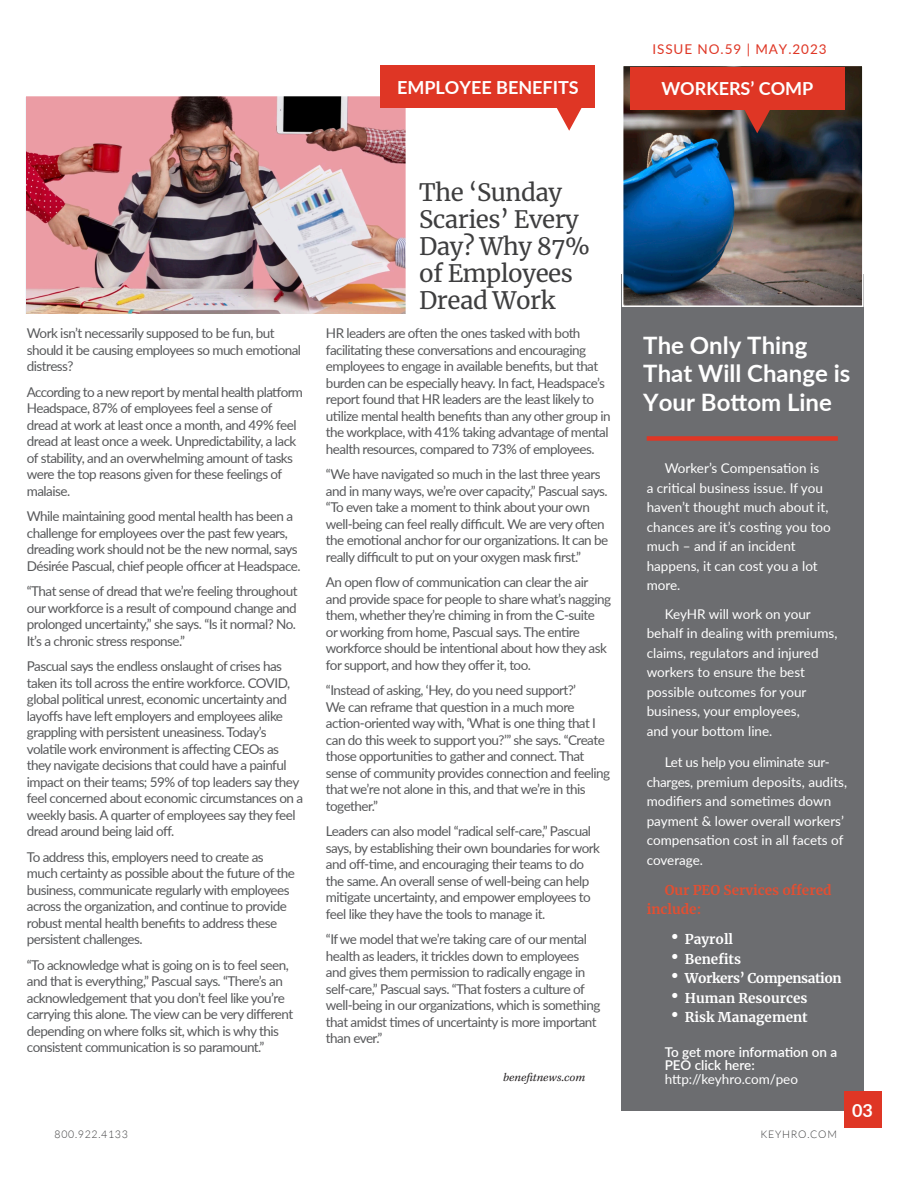
<style>
.page{position:relative;width:918px;height:1188px;background:#fff}
.page>*{position:absolute;margin:0;border:0;box-sizing:border-box;transform-origin:0 0}
.Title_2{font:24px/27px "Merriweather";letter-spacing:-.02em;color:#3e3e3f}
.Insert_another_title{font:700 24px/28.5px "Lato";color:#fff}
.t1{font:700 18px "Lato";color:#fff}
.Paragraph___tab{font:13.5px/16.5px "Lato";letter-spacing:-.04em;color:#57585a}
.Paragraph___tab-2{font:13.5px/19.5px "Lato";color:#fff}
.Paragraph___tab-3{font:700 13.5px "Merriweather";color:#fff}
.Paragraph___tab-4{font:600 13.5px "Lato";color:#fff}
.Paragraph___tab-5{font:700 13.5px/19.5px "Merriweather";color:#e24f32}
.Paragraph___tab-6{font:700 13.5px "Merriweather";letter-spacing:-.03em;color:#fff}
.t2{font:13.5px "Lato";letter-spacing:.07em;color:#df3625}
.Newsletter{font:12px "Kepl MM It 385 575 8";color:#231f20}
.t3{font:300 10.5px "Lato";letter-spacing:.07em;color:#3e3e3f}
.s1{font-size:22.5px}
</style>
<div class="page">
<div style="left:622px;top:274px;width:242px;height:837px;background:#6c6d70"></div>
<div style="left:844px;top:1091px;width:37px;height:37px;background:#df3625"></div>
<img style="left:27px;top:98px;width:377px;height:214px">
<div style="left:24px;top:95px;width:383px;height:220px;border:2px solid #fff"></div>
<img style="left:625px;top:68px;width:236px;height:236px">
<div style="left:622px;top:65px;width:242px;height:242px;border:2px solid #fff"></div>
<div style="left:647px;top:436px;width:191px;height:5px;background:#df3625"></div>
<div style="left:381px;top:65px;width:214px;height:43px;background:#df3625"></div>
<div style="left:630px;top:67px;width:214px;height:42px;background:#df3625"></div>
<svg style="left:557px;top:108px;width:25px;height:23px"></svg>
<svg style="left:741px;top:109px;width:32px;height:24px"></svg>
<p class="t2" style="left:652px;top:39px;width:176px">ISSUE NO.59 | MAY.2023</p>
<p class="t1" style="left:397px;top:74px;width:183px">EMPLOYEE BENEFITS</p>
<p class="t1" style="left:661px;top:76px;width:154px">WORKERS’ COMP</p>
<p class="Paragraph___tab" style="left:27px;top:325px;width:276px">Work isn’t necessarily supposed to be fun, but should it be causing employees so much emotional distress?</p>
<p class="Paragraph___tab" style="left:27px;top:383px;width:278px">According to a new report by mental health platform Headspace, 87% of employees feel a sense of dread at work at least once a month, and 49% feel dread at least once a week. Unpredictability, a lack of stability, and an overwhelming amount of tasks were the top reasons given for these feelings of malaise.</p>
<p class="Paragraph___tab" style="left:27px;top:508px;width:275px">While maintaining good mental health has been a challenge for employees over the past few years, dreading work should not be the new normal, says Désirée Pascual, chief people officer at Headspace.</p>
<p class="Paragraph___tab" style="left:27px;top:583px;width:272px;text-align:justify">“That sense of dread that we’re feeling throughout our workforce is a result of compound change and prolonged uncertainty,” she says. “Is it normal? No.<br>It’s a chronic stress response.”</p>
<p class="Paragraph___tab" style="left:27px;top:658px;width:278px">Pascual says the endless onslaught of crises has taken its toll across the entire workforce. COVID, global political unrest, economic uncertainty and layoffs have left employers and employees alike grappling with persistent uneasiness. Today’s volatile work environment is affecting CEOs as they navigate decisions that could have a painful impact on their teams; 59% of top leaders say they feel concerned about economic circumstances on a weekly basis. A quarter of employees say they feel dread around being laid off.</p>
<p class="Paragraph___tab" style="left:27px;top:848px;width:270px">To address this, employers need to create as much certainty as possible about the future of the business, communicate regularly with employees across the organization, and continue to provide robust mental health benefits to address these persistent challenges.</p>
<p class="Paragraph___tab" style="left:27px;top:956px;width:268px">“To acknowledge what is going on is to feel seen, and that is everything,” Pascual says. “There’s an acknowledgement that you don’t feel like you’re carrying this alone. The view can be very different depending on where folks sit, which is why this consistent communication is so paramount.”</p>
<p class="Title_2" style="left:419px;top:178px;width:172px">The ‘Sunday<br>Scaries’ Every<br>Day? Why 87% of Employees<br>Dread Work</p>
<p class="Paragraph___tab" style="left:326px;top:325px;width:286px">HR leaders are often the ones tasked with both facilitating these conversations and encouraging employees to engage in available benefits, but that burden can be especially heavy. In fact, Headspace’s report found that HR leaders are the least likely to utilize mental health benefits than any other group in the workplace, with 41% taking advantage of mental health resources, compared to 73% of employees.</p>
<p class="Paragraph___tab" style="left:326px;top:466px;width:284px">“We have navigated so much in the last three years and in many ways, we’re over capacity,” Pascual says. “To even take a moment to think about your own well-being can feel really difficult. We are very often the emotional anchor for our organizations. It can be really difficult to put on your oxygen mask first.”</p>
<p class="Paragraph___tab" style="left:326px;top:574px;width:287px">An open flow of communication can clear the air and provide space for people to share what’s nagging them, whether they’re chiming in from the C-suite<br>or working from home, Pascual says. The entire workforce should be intentional about how they ask for support, and how they offer it, too.</p>
<p class="Paragraph___tab" style="left:326px;top:682px;width:286px">“Instead of asking, ‘Hey, do you need support?’<br>We can reframe that question in a much more action-oriented way with, ‘What is one thing that I can do this week to support you?’” she says. “Create those opportunities to gather and connect. That sense of community provides connection and feeling that we’re not alone in this, and that we’re in this together.”</p>
<p class="Paragraph___tab" style="left:326px;top:823px;width:276px">Leaders can also model “radical self-care,” Pascual says, by establishing their own boundaries for work and off-time, and encouraging their teams to do the same. An overall sense of well-being can help mitigate uncertainty, and empower employees to feel like they have the tools to manage it.</p>
<p class="Paragraph___tab" style="left:326px;top:931px;width:276px">“If we model that we’re taking care of our mental health as leaders, it trickles down to employees and gives them permission to radically engage in self-care,” Pascual says. “That fosters a culture of well-being in our organizations, which is something that amidst times of uncertainty is more important than ever.”</p>
<p class="Newsletter" style="left:503px;top:1070px;width:84px">benefitnews.com</p>
<p class="Insert_another_title" style="left:643px;top:330px;width:208px">The Only Thing<br>That Will Change is<br>Your Bottom Line</p>
<p class="Paragraph___tab-2" style="left:647px;top:458px;width:186px;text-indent:18px">Worker’s Compensation is<br>a critical business issue. If you haven’t thought much about it, chances are it’s costing you too much – and if an incident happens, it can cost you a lot more.</p>
<p class="Paragraph___tab-2" style="left:647px;top:603px;width:192px;text-indent:18px">KeyHR will work on your behalf in dealing with premiums, claims, regulators and injured workers to ensure the best possible outcomes for your business, your employees,<br>and your bottom line.</p>
<p class="Paragraph___tab-2" style="left:647px;top:752px;width:202px;text-indent:18px">Let us help you eliminate sur&shy;charges, premium deposits, audits, modifiers and sometimes down payment &amp; lower overall workers’ compensation cost in all facets of coverage.</p>
<p class="Paragraph___tab-5" style="left:647px;top:879px;width:186px;text-indent:18px">Our PEO Services offered include:</p>
<p class="Paragraph___tab-3" style="left:670px;top:930px;width:65px"><span class="s1">•</span> Payroll</p>
<p class="Paragraph___tab-3" style="left:670px;top:949px;width:73px"><span class="s1">•</span> Benefits</p>
<p class="Paragraph___tab-6" style="left:670px;top:969px;width:173px"><span class="s1">•</span> Workers’ Compensation</p>
<p class="Paragraph___tab-3" style="left:670px;top:988px;width:139px"><span class="s1">•</span> Human Resources</p>
<p class="Paragraph___tab-3" style="left:670px;top:1008px;width:139px"><span class="s1">•</span> Risk Management</p>
<p class="Paragraph___tab-4" style="left:665px;top:1042px;width:174px">To get more information on a</p>
<p class="Paragraph___tab-4" style="left:665px;top:1055px;width:92px">PEO click here:</p>
<p class="Paragraph___tab-2" style="left:665px;top:1068px;width:135px">http://keyhro.com/peo</p>
<p class="t1" style="left:852px;top:1097px;width:22px">03</p>
<p class="t3" style="left:55px;top:1129px;width:75px">800.922.4133</p>
<p class="t3" style="left:761px;top:1129px;width:78px">KEYHRO.COM</p>
</div>
